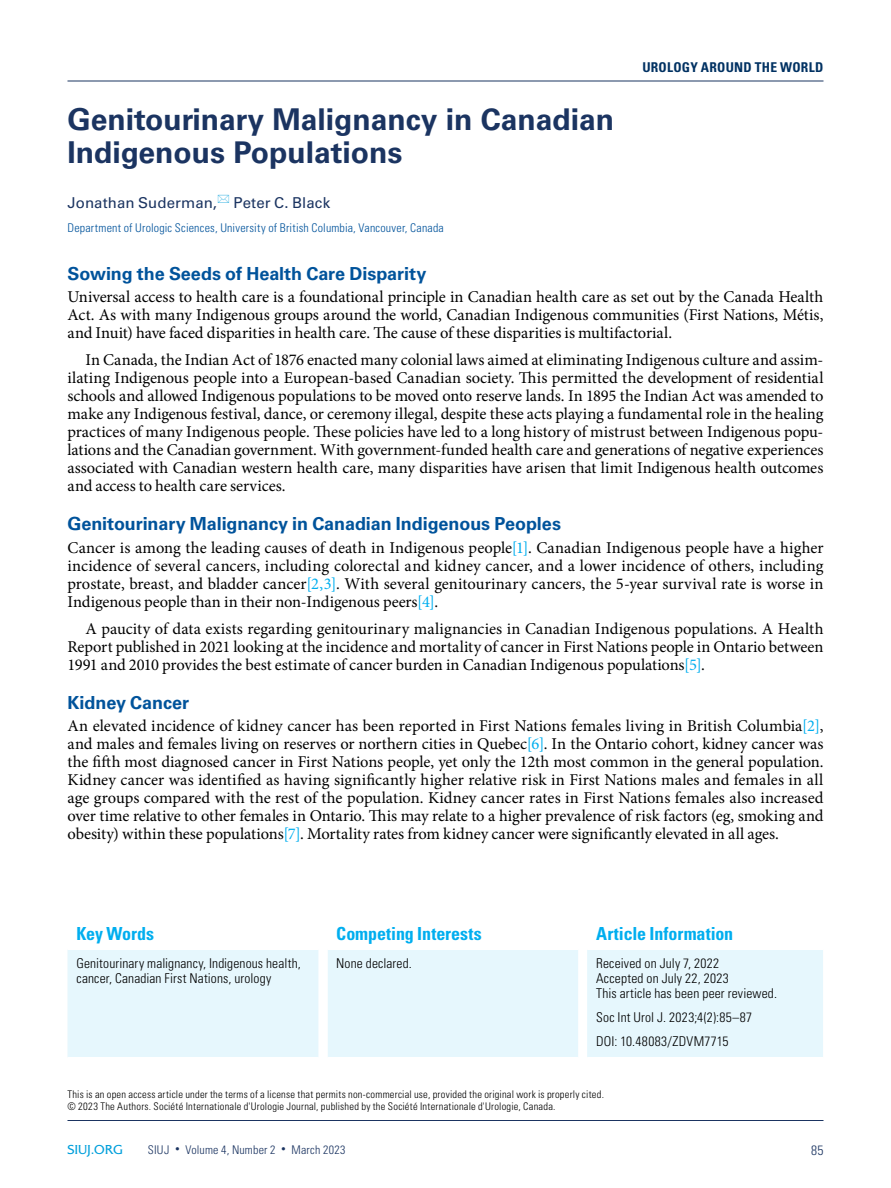
<style>
.page{position:relative;width:891px;height:1188px;background:#fff}
.page>*{position:absolute;margin:0;border:0;box-sizing:border-box;transform-origin:0 0}
.t1{font:700 30px/33px "Univers LT Std";color:#1b3461}
.t2{font:700 18px "Univers LT Std";letter-spacing:-.005em;color:#00539b}
.t3{font:700 condensed 18px "Univers LT Std";color:#00aeef}
.t4{font:16.5px/18px "Minion Pro";letter-spacing:-.005em;color:#000;text-align:justify}
.t5{font:15px "Univers LT Std";letter-spacing:.005em;color:#1b3461}
.t6{font:300 condensed 13.5px/15px "Univers LT Std";letter-spacing:.01em;color:#000}
.t7{font:700 condensed 13.5px "Univers LT Std";letter-spacing:.02em;color:#003162}
.t8{font:500 13.5px "Alexon RR";letter-spacing:.015em;color:#009fdb}
.t9{font:300 condensed 13.5px "Univers LT Std";color:#1b3461}
.t10{font:300 condensed 12px "Univers LT Std";letter-spacing:.015em;color:#00539b}
.t11{font:300 condensed 12px "Univers LT Std";letter-spacing:.015em;color:#1b3461}
.t12{font:300 condensed 10.5px/12px "Univers LT Std";letter-spacing:.02em;color:#000}
.s1{color:#00aeef}
.s2{font-size:9px}
</style>
<div class="page">
<div style="left:68px;top:950px;width:755px;height:107px;background:#e6f7fd"></div>
<hr style="left:327px;top:950px;width:1px;height:107px;background:#fff">
<hr style="left:68px;top:1120px;width:756px;height:1px;background:#1b3461">
<hr style="left:68px;top:81px;width:756px;height:1px;background:#1b3461">
<p class="t7" style="left:642px;top:59px;width:183px">UROLOGY AROUND THE WORLD</p>
<h1 class="t1" style="left:68px;top:103px;width:548px">Genitourinary Malignancy in Canadian<br>Indigenous Populations</h1>
<p class="t5" style="left:68px;top:194px;width:264px">Jonathan Suderman, Peter C. Black</p>
<p class="t10" style="left:68px;top:220px;width:378px">Department of Urologic Sciences, University of British Columbia, Vancouver, Canada</p>
<p class="t2" style="left:68px;top:263px;width:360px">Sowing the Seeds of Health Care Disparity</p>
<p class="t4" style="left:68px;top:288px;width:758px">Universal access to health care is a foundational principle in Canadian health care as set out by the Canada Health Act. As with many Indigenous groups around the world, Canadian Indigenous communities (First Nations, Métis, and Inuit) have faced disparities in health care. The cause of these disparities is multifactorial.</p>
<p class="t4" style="left:67px;top:351px;width:758px;text-indent:18px">In Canada, the Indian Act of 1876 enacted many colonial laws aimed at eliminating Indigenous culture and assim&shy;ilating Indigenous people into a European-based Canadian society. This permitted the development of residential schools and allowed Indigenous populations to be moved onto reserve lands. In 1895 the Indian Act was amended to make any Indigenous festival, dance, or ceremony illegal, despite these acts playing a fundamental role in the healing practices of many Indigenous people. These policies have led to a long history of mistrust between Indigenous popu&shy;lations and the Canadian government. With government-funded health care and generations of negative experiences associated with Canadian western health care, many disparities have arisen that limit Indigenous health outcomes and access to health care services.</p>
<p class="t2" style="left:68px;top:513px;width:495px">Genitourinary Malignancy in Canadian Indigenous Peoples</p>
<p class="t4" style="left:68px;top:539px;width:757px">Cancer is among the leading causes of death in Indigenous people<span class="s1">[1]</span>. Canadian Indigenous people have a higher incidence of several cancers, including colorectal and kidney cancer, and a lower incidence of others, including prostate, breast, and bladder cancer<span class="s1">[2,3]</span>. With several genitourinary cancers, the 5-year survival rate is worse in Indigenous people than in their non-Indigenous peers<span class="s1">[4]</span>.</p>
<p class="t4" style="left:68px;top:620px;width:758px;text-indent:18px">A paucity of data exists regarding genitourinary malignancies in Canadian Indigenous populations. A Health Report published in 2021 looking at the incidence and mortality of cancer in First Nations people in Ontario between 1991 and 2010 provides the best estimate of cancer burden in Canadian Indigenous populations<span class="s1">[5]</span>.</p>
<p class="t2" style="left:68px;top:692px;width:123px">Kidney Cancer</p>
<p class="t4" style="left:68px;top:717px;width:758px">An elevated incidence of kidney cancer has been reported in First Nations females living in British Columbia<span class="s1">[2]</span>, and males and females living on reserves or northern cities in Quebec<span class="s1">[6]</span>. In the Ontario cohort, kidney cancer was the fifth most diagnosed cancer in First Nations people, yet only the 12th most common in the general population.<br>Kidney cancer was identified as having significantly higher relative risk in First Nations males and females in all age groups compared with the rest of the population. Kidney cancer rates in First Nations females also increased over time relative to other females in Ontario. This may relate to a higher prevalence of risk factors (eg, smoking and obesity) within these populations<span class="s1">[7]</span>. Mortality rates from kidney cancer were significantly elevated in all ages.</p>
<p class="t3" style="left:76px;top:923px;width:79px">Key Words</p>
<p class="t3" style="left:336px;top:923px;width:147px">Competing Interests</p>
<p class="t3" style="left:596px;top:923px;width:139px">Article Information</p>
<p class="t6" style="left:76px;top:956px;width:226px">Genitourinary malignancy, Indigenous health, cancer, Canadian First Nations, urology</p>
<p class="t6" style="left:336px;top:956px;width:77px">None declared.</p>
<p class="t6" style="left:596px;top:956px;width:182px">Received on July 7, 2022<br>Accepted on July 22, 2023<br>This article has been peer reviewed.</p>
<p class="t6" style="left:596px;top:1006px;width:158px;line-height:24px">Soc Int Urol J. 2023;4(2):85–87<br>DOI: 10.48083/ZDVM7715</p>
<p class="t12" style="left:68px;top:1088px;width:538px">This is an open access article under the terms of a license that permits non-commercial use, provided the original work is properly cited. © 2023 The Authors. Société Internationale d'Urologie Journal, published by the Société Internationale d'Urologie, Canada.</p>
<p class="t8" style="left:68px;top:1142px;width:57px">SIUJ.ORG</p>
<p class="t11" style="left:148px;top:1142px;width:199px">SIUJ <span class="s2">•</span> Volume 4, Number 2 <span class="s2">•</span> March 2023</p>
<p class="t9" style="left:811px;top:1142px;width:14px">85</p>
</div>
